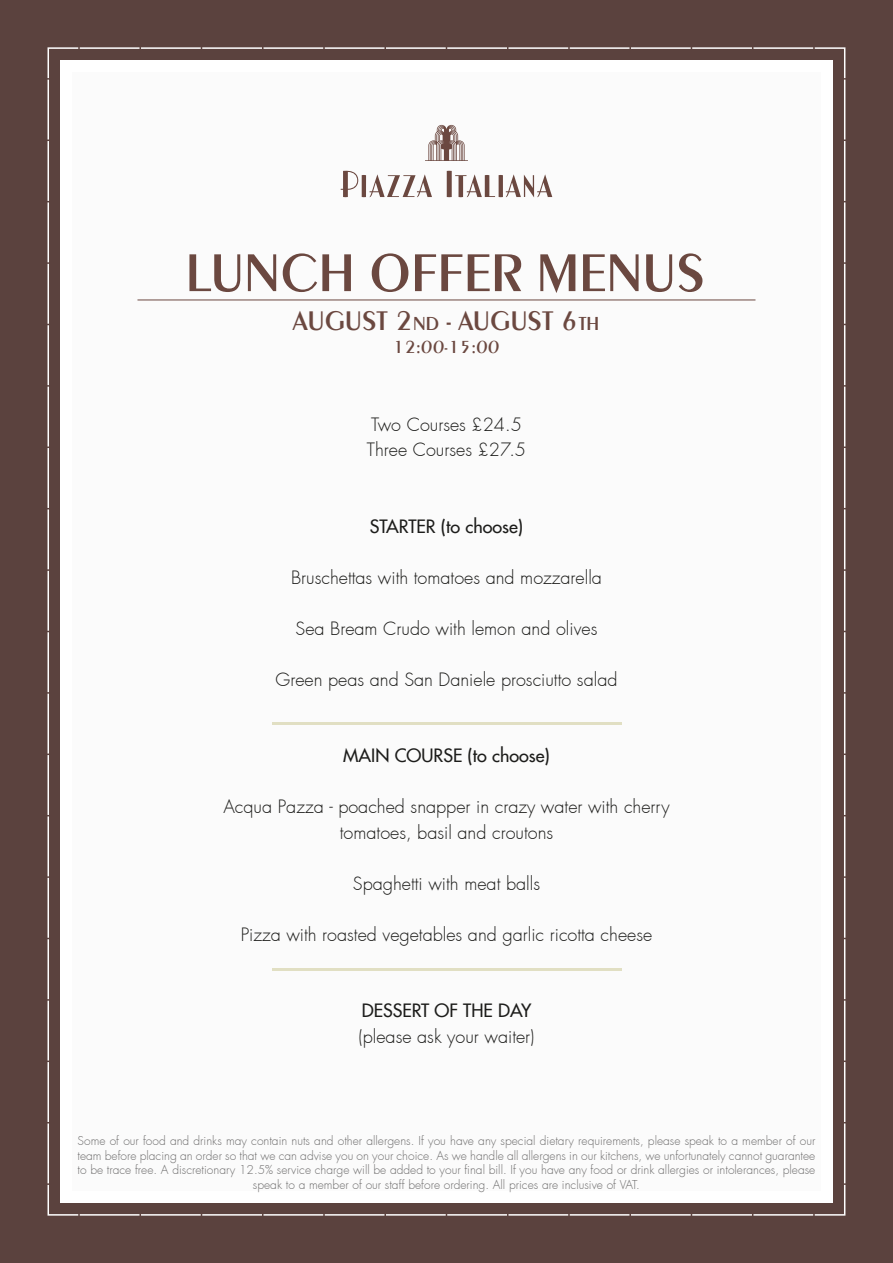
<style>
.page{position:relative;width:893px;height:1263px;background:#5b423e}
.page>*{position:absolute;margin:0;border:0;box-sizing:border-box;transform-origin:0 0}
.t1{font:55.2px "Peignot Med";letter-spacing:.035em;color:#6b4840}
.t2{font:27.75px "Peignot Med";letter-spacing:.035em;color:#6b4840}
.t3{font:300 18px/25.5px "Futura";color:#1d1d1b}
.t4{font:500 18px "Futura";color:#1d1d1b}
.t5{font:18px "Peignot Med";letter-spacing:.035em;color:#6b4840}
.t6{font:300 12px/14.4px "Futura";color:#706f6f;text-align:center}
.s1{font-size:19.5px}
</style>
<div class="page">
<div style="left:47px;top:47px;width:799px;height:1169px;background:#fbfbfb"></div>
<hr style="left:272px;top:723px;width:349px;height:2px;background:#e1dfc3">
<hr style="left:272px;top:968px;width:349px;height:3px;background:#e1dfc3">
<hr style="left:137px;top:300px;width:618px;height:1px;background:#6b4840">
<h1 class="t1" style="left:187px;top:243px;width:519px">LUNCH OFFER MENUS</h1>
<h2 class="t2" style="left:294px;top:306px;width:307px">AUGUST 2<span class="s1">ND</span> - AUGUST 6<span class="s1">TH</span></h2>
<h3 class="t5" style="left:393px;top:337px;width:108px">12:00-15:00</h3>
<h3 class="t3" style="left:367px;top:412px;width:161px">Two Courses £24.5<br>Three Courses £27.5</h3>
<h3 class="t4" style="left:370px;top:515px;width:155px">STARTER (to choose)</h3>
<h3 class="t3" style="left:291px;top:565px;width:312px">Bruschettas with tomatoes and mozzarella</h3>
<h3 class="t3" style="left:296px;top:616px;width:303px">Sea Bream Crudo with lemon and olives</h3>
<h3 class="t3" style="left:276px;top:667px;width:343px">Green peas and San Daniele prosciutto salad</h3>
<h3 class="t4" style="left:343px;top:744px;width:208px">MAIN COURSE (to choose)</h3>
<h3 class="t3" style="left:223px;top:795px;width:448px;text-align:center">Acqua Pazza - poached snapper in crazy water with cherry tomatoes, basil and croutons</h3>
<h3 class="t3" style="left:353px;top:871px;width:189px">Spaghetti with meat balls</h3>
<h3 class="t3" style="left:241px;top:922px;width:413px">Pizza with roasted vegetables and garlic ricotta cheese</h3>
<h3 class="t4" style="left:362px;top:999px;width:171px">DESSERT OF THE DAY</h3>
<h3 class="t3" style="left:358px;top:1024px;width:178px">(please ask your waiter)</h3>
<p class="t6" style="left:78px;top:1134px;width:739px">Some of our food and drinks may contain nuts and other allergens. If you have any special dietary requirements, please speak to a member of our team before placing an order so that we can advise you on your choice. As we handle all allergens in our kitchens, we unfortunately cannot guarantee to be trace free. A discretionary 12.5% service charge will be added to your final bill. If you have any food or drink allergies or intolerances, please speak to a member of our staff before ordering. All prices are inclusive of VAT.</p>
</div>
